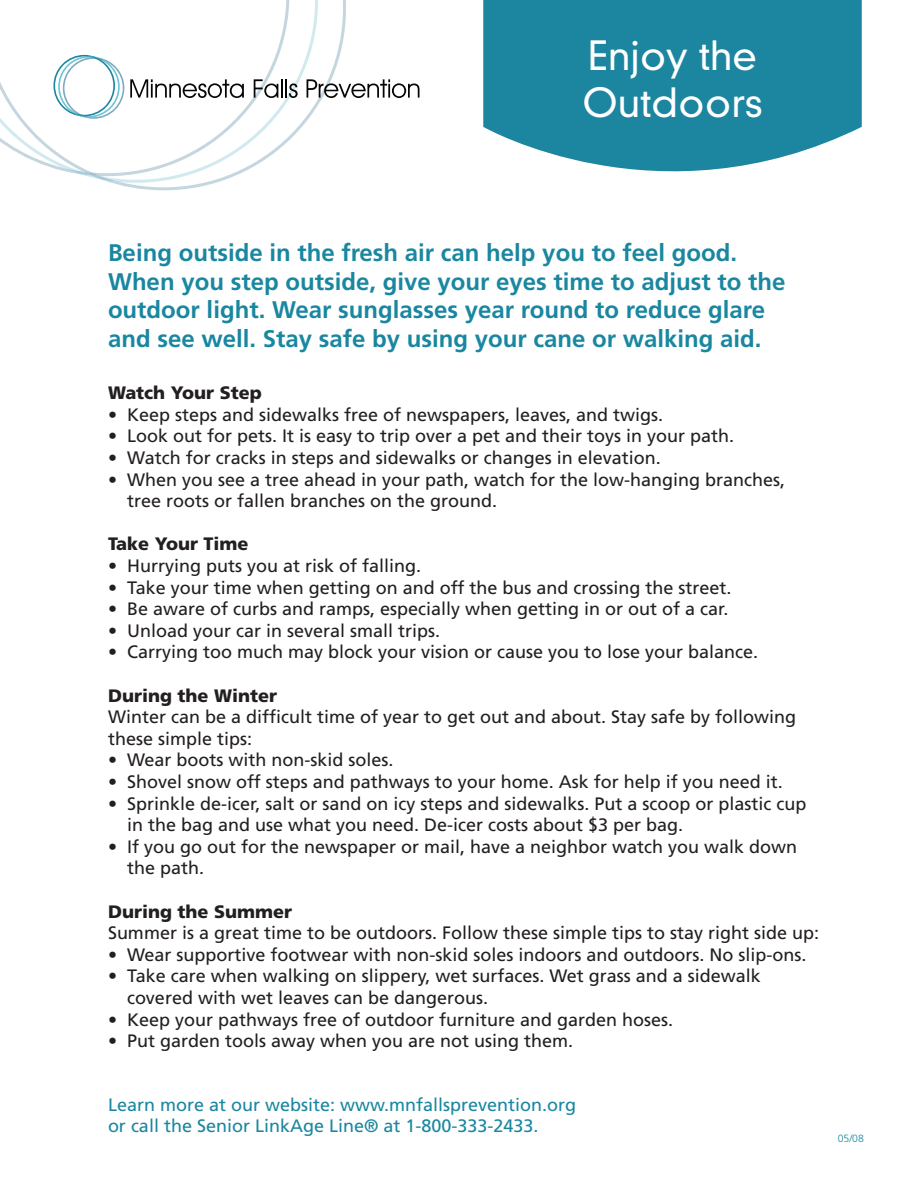
<style>
.page{position:relative;width:918px;height:1188px;background:#fff}
.page>*{position:absolute;margin:0;border:0;box-sizing:border-box;transform-origin:0 0}
.t1{font:300 39px "DIN Neuzeit Grotesk";color:#fff}
.t2{font:700 24px/28.5px "Frutiger";color:#1a87a0}
.t3{font:18px/21.6px "Frutiger";color:#231f20}
.t4{font:18px "Frutiger";color:#1a87a0}
.t5{font:900 18px "Frutiger";color:#231f20}
.t6{font:300 10.5px "Frutiger";color:#1a87a0}
</style>
<div class="page">
<svg style="left:0;top:0;width:346px;height:190px"></svg>
<svg style="left:53px;top:0;width:191px;height:182px"></svg>
<svg style="left:254px;top:79px;width:44px;height:19px"></svg>
<svg style="left:307px;top:79px;width:113px;height:19px"></svg>
<svg style="left:483px;top:0;width:379px;height:172px;background:#3090a8"></svg>
<p class="t1" style="left:588px;top:32px;width:171px">Enjoy the</p>
<p class="t1" style="left:582px;top:79px;width:182px">Outdoors</p>
<p class="t2" style="left:108px;top:239px;width:679px">Being outside in the fresh air can help you to feel good.<br>When you step outside, give your eyes time to adjust to the outdoor light. Wear sunglasses year round to reduce glare and see well. Stay safe by using your cane or walking aid.</p>
<p class="t5" style="left:108px;top:382px;width:155px">Watch Your Step</p>
<p class="t3" style="left:108px;top:404px;width:557px">• Keep steps and sidewalks free of newspapers, leaves, and twigs.</p>
<p class="t3" style="left:108px;top:425px;width:628px">• Look out for pets. It is easy to trip over a pet and their toys in your path.</p>
<p class="t3" style="left:108px;top:447px;width:554px">• Watch for cracks in steps and sidewalks or changes in elevation.</p>
<p class="t3" style="left:127px;top:469px;width:660px;text-indent:-19px">• When you see a tree ahead in your path, watch for the low-hanging branches, tree roots or fallen branches on the ground.</p>
<p class="t5" style="left:108px;top:533px;width:142px">Take Your Time</p>
<p class="t3" style="left:108px;top:555px;width:315px">• Hurrying puts you at risk of falling.</p>
<p class="t3" style="left:108px;top:577px;width:625px">• Take your time when getting on and off the bus and crossing the street.</p>
<p class="t3" style="left:108px;top:598px;width:622px">• Be aware of curbs and ramps, especially when getting in or out of a car.</p>
<p class="t3" style="left:108px;top:620px;width:334px">• Unload your car in several small trips.</p>
<p class="t3" style="left:108px;top:641px;width:652px">• Carrying too much may block your vision or cause you to lose your balance.</p>
<p class="t5" style="left:108px;top:684px;width:171px">During the Winter</p>
<p class="t3" style="left:108px;top:706px;width:690px">Winter can be a difficult time of year to get out and about. Stay safe by following these simple tips:</p>
<p class="t3" style="left:108px;top:749px;width:287px">• Wear boots with non-skid soles.</p>
<p class="t3" style="left:108px;top:771px;width:676px">• Shovel snow off steps and pathways to your home. Ask for help if you need it.</p>
<p class="t3" style="left:127px;top:793px;width:681px;text-indent:-19px">• Sprinkle de-icer, salt or sand on icy steps and sidewalks. Put a scoop or plastic cup in the bag and use what you need. De-icer costs about $3 per bag.</p>
<p class="t3" style="left:127px;top:836px;width:672px;text-indent:-19px">• If you go out for the newspaper or mail, have a neighbor watch you walk down the path.</p>
<p class="t5" style="left:108px;top:900px;width:186px">During the Summer</p>
<p class="t3" style="left:108px;top:922px;width:713px">Summer is a great time to be outdoors. Follow these simple tips to stay right side up:</p>
<p class="t3" style="left:108px;top:944px;width:700px">• Wear supportive footwear with non-skid soles indoors and outdoors. No slip-ons.</p>
<p class="t3" style="left:127px;top:965px;width:635px;text-indent:-19px">• Take care when walking on slippery, wet surfaces. Wet grass and a sidewalk covered with wet leaves can be dangerous.</p>
<p class="t3" style="left:108px;top:1009px;width:567px">• Keep your pathways free of outdoor furniture and garden hoses.</p>
<p class="t3" style="left:108px;top:1030px;width:467px">• Put garden tools away when you are not using them.</p>
<p class="t4" style="left:108px;top:1094px;width:470px">Learn more at our website: www.mnfallsprevention.org</p>
<p class="t4" style="left:108px;top:1115px;width:432px">or call the Senior LinkAge Line® at 1-800-333-2433.</p>
<p class="t6" style="left:838px;top:1132px;width:28px">05/08</p>
</div>
